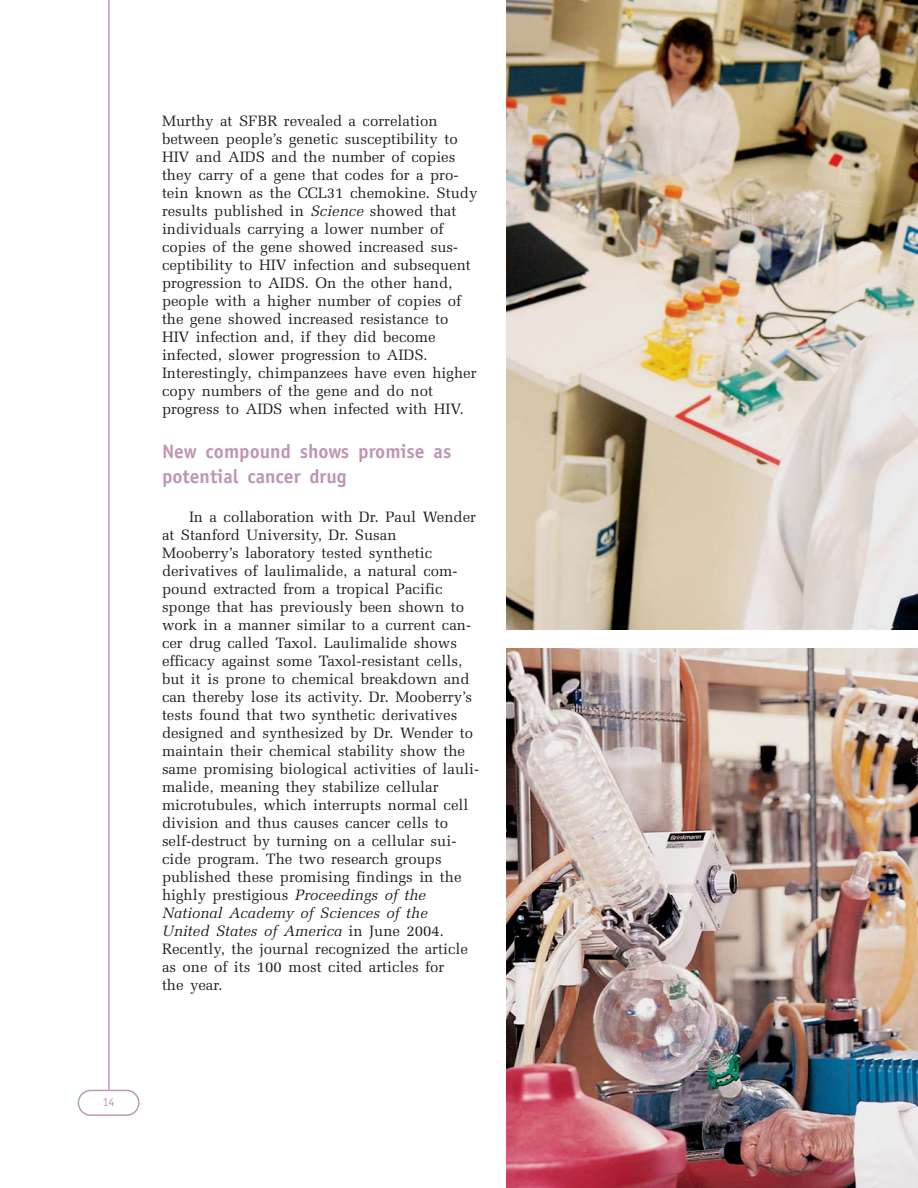
<style>
.page{position:relative;width:918px;height:1188px;background:#fff}
.page>*{position:absolute;margin:0;border:0;box-sizing:border-box;transform-origin:0 0}
.t1{font:700 19.5px/25.5px "Officina Sans";color:#bd97b5}
.t2{font:15px/18px "Melior";color:#231f20}
.t3{font:12.3px "Officina Sans";color:#bd97b5}
.s1{font-style:italic}
</style>
<div class="page">
<hr style="left:108px;top:0;width:2px;height:1090px;background:#bd97b5">
<svg style="left:78px;top:1090px;width:62px;height:26px"></svg>
<img style="left:506px;top:0;width:412px;height:630px">
<img style="left:507px;top:648px;width:411px;height:540px">
<p class="t3" style="left:102px;top:1097px;width:14px">14</p>
<p class="t2" style="left:162px;top:113px;width:317px">Murthy at SFBR revealed a correlation between people’s genetic susceptibility to HIV and AIDS and the number of copies they carry of a gene that codes for a pro&shy;tein known as the CCL31 chemokine. Study results published in <span class="s1">Science</span> showed that individuals carrying a lower number of copies of the gene showed increased sus&shy;ceptibility to HIV infection and subsequent progression to AIDS. On the other hand, people with a higher number of copies of the gene showed increased resistance to HIV infection and, if they did become infected, slower progression to AIDS.<br>Interestingly, chimpanzees have even higher copy numbers of the gene and do not progress to AIDS when infected with HIV.</p>
<h1 class="t1" style="left:162px;top:440px;width:291px">New compound shows promise as potential cancer drug</h1>
<p class="t2" style="left:162px;top:509px;width:319px;text-indent:27px">In a collaboration with Dr. Paul Wender at Stanford University, Dr. Susan<br>Mooberry’s laboratory tested synthetic derivatives of laulimalide, a natural com&shy;pound extracted from a tropical Pacific sponge that has previously been shown to work in a manner similar to a current can&shy;cer drug called Taxol. Laulimalide shows efficacy against some Taxol-resistant cells, but it is prone to chemical breakdown and can thereby lose its activity. Dr. Mooberry’s tests found that two synthetic derivatives designed and synthesized by Dr. Wender to maintain their chemical stability show the same promising biological activities of lauli&shy;malide, meaning they stabilize cellular microtubules, which interrupts normal cell division and thus causes cancer cells to self-destruct by turning on a cellular sui&shy;cide program. The two research groups published these promising findings in the highly prestigious <span class="s1">Proceedings of the National Academy of Sciences of the<br>United States of America</span> in June 2004.<br>Recently, the journal recognized the article as one of its 100 most cited articles for<br>the year.</p>
</div>
